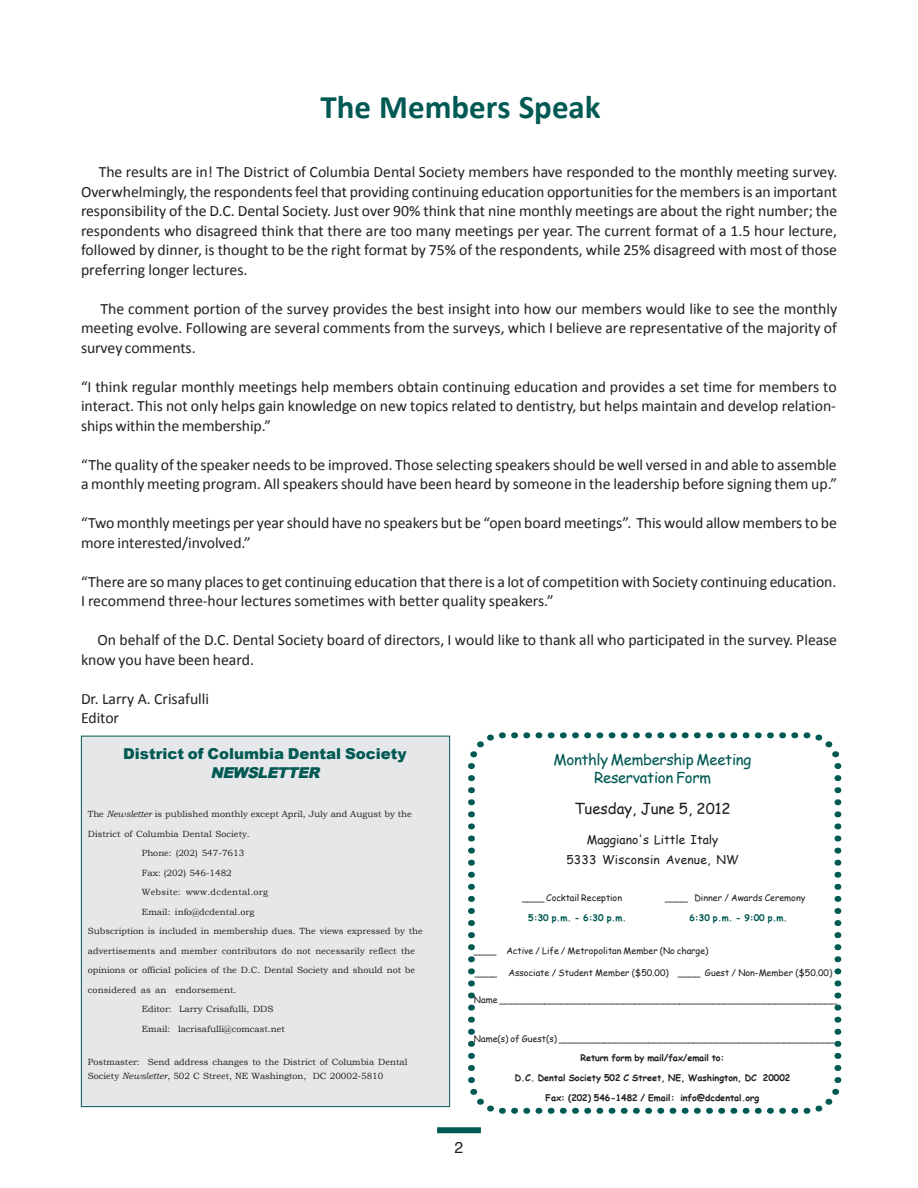
<style>
.page{position:relative;width:918px;height:1188px;background:#fff}
.page>*{position:absolute;margin:0;border:0;box-sizing:border-box;transform-origin:0 0}
.t1{font:700 33px "Calibri";color:#005953}
.t2{font:15.75px/19.5px "Calibri";color:#231f20}
.t3{font:15.75px "Helvetica";color:#231f20}
.t4{font:15.75px "Helvetica Neue";color:#231f20}
.t5{font:15px/18px "Comic Sans MS";letter-spacing:-.02em;color:#005953;text-align:center}
.t6{font:900 15px "Arial";color:#005953}
.t7{font:15px "Comic Sans MS";color:#231f20}
.t8{font:italic 900 15px "Arial";color:#005953}
.t9{font:12px/20.5px "Comic Sans MS";letter-spacing:.02em;color:#231f20;text-align:center}
.t10{font:9px/14.4px "Bookman Old Style";color:#231f20}
.t11{font:9px "Comic Sans MS";color:#231f20}
.t12{font:700 9px/19.5px "Comic Sans MS";color:#231f20;text-align:center}
.t13{font:700 9px "Comic Sans MS";color:#005953}
.t14{font:9px "Bookman Old Style";letter-spacing:.03em;color:#231f20}
.s1{font-style:italic}
</style>
<div class="page">
<div style="left:437px;top:1127px;width:44px;height:6px;background:#005953"></div>
<hr style="left:436px;top:1124px;width:44px;height:1px;background:#005953">
<svg style="left:468px;top:732px;width:374px;height:382px"></svg>
<div style="left:81px;top:736px;width:369px;height:371px;background:#e6e7e9"></div>
<div style="left:81px;top:736px;width:369px;height:371px;border:1px solid #005953"></div>
<h1 class="t1" style="left:321px;top:86px;width:282px">The Members Speak</h1>
<p class="t2" style="left:81px;top:161px;width:758px;text-align:justify;text-indent:18px">The results are in! The District of Columbia Dental Society members have responded to the monthly meeting survey.<br>Overwhelmingly, the respondents feel that providing continuing education opportunities for the members is an important responsibility of the D.C. Dental Society. Just over 90% think that nine monthly meetings are about the right number; the respondents who disagreed think that there are too many meetings per year. The current format of a 1.5 hour lecture, followed by dinner, is thought to be the right format by 75% of the respondents, while 25% disagreed with most of those preferring longer lectures.</p>
<p class="t2" style="left:81px;top:298px;width:758px;text-align:justify;text-indent:19px">The comment portion of the survey provides the best insight into how our members would like to see the monthly meeting evolve. Following are several comments from the surveys, which I believe are representative of the majority of survey comments.</p>
<p class="t2" style="left:81px;top:376px;width:757px;text-align:justify">“I think regular monthly meetings help members obtain continuing education and provides a set time for members to interact. This not only helps gain knowledge on new topics related to dentistry, but helps maintain and develop relation&shy;ships within the membership.”</p>
<p class="t2" style="left:81px;top:454px;width:758px">“The quality of the speaker needs to be improved. Those selecting speakers should be well versed in and able to assemble a monthly meeting program. All speakers should have been heard by someone in the leadership before signing them up.”</p>
<p class="t2" style="left:81px;top:512px;width:757px">“Two monthly meetings per year should have no speakers but be “open board meetings”. This would allow members to be more interested/involved.”</p>
<p class="t2" style="left:81px;top:571px;width:757px">“There are so many places to get continuing education that there is a lot of competition with Society continuing education.<br>I recommend three-hour lectures sometimes with better quality speakers.”</p>
<p class="t2" style="left:81px;top:629px;width:758px;text-indent:17px">On behalf of the D.C. Dental Society board of directors, I would like to thank all who participated in the survey. Please know you have been heard.</p>
<p class="t2" style="left:81px;top:688px;width:130px">Dr. Larry A. Crisafulli<br>Editor</p>
<p class="t6" style="left:123px;top:743px;width:285px">District of Columbia Dental Society</p>
<p class="t8" style="left:210px;top:762px;width:115px">NEWSLETTER</p>
<p class="t10" style="left:88px;top:807px;width:326px">The <span class="s1">Newsletter</span> is published monthly except April, July and August by the</p>
<p class="t10" style="left:88px;top:827px;width:163px">District of Columbia Dental Society.</p>
<p class="t10" style="left:142px;top:846px;width:104px">Phone: (202) 547-7613</p>
<p class="t10" style="left:142px;top:866px;width:92px">Fax: (202) 546-1482</p>
<p class="t14" style="left:142px;top:886px;width:128px">Website: www.dcdental.org</p>
<p class="t10" style="left:142px;top:905px;width:114px">Email: info@dcdental.org</p>
<p class="t10" style="left:88px;top:924px;width:337px">Subscription is included in membership dues. The views expressed by the</p>
<p class="t10" style="left:88px;top:944px;width:329px">advertisements and member contributors do not necessarily reflect the</p>
<p class="t10" style="left:88px;top:963px;width:329px">opinions or official policies of the D.C. Dental Society and should not be</p>
<p class="t10" style="left:88px;top:983px;width:150px">considered as an endorsement.</p>
<p class="t10" style="left:142px;top:1002px;width:133px">Editor: Larry Crisafulli, DDS</p>
<p class="t10" style="left:142px;top:1022px;width:144px">Email: lacrisafulli@comcast.net</p>
<p class="t10" style="left:88px;top:1055px;width:321px">Postmaster: Send address changes to the District of Columbia Dental<br>Society <span class="s1">Newsletter</span>, 502 C Street, NE Washington, DC 20002-5810</p>
<p class="t5" style="left:554px;top:750px;width:199px">Monthly Membership Meeting<br>Reservation Form</p>
<p class="t7" style="left:574px;top:797px;width:158px">Tuesday, June 5, 2012</p>
<p class="t9" style="left:566px;top:829px;width:174px">Maggiano's Little Italy<br>5333 Wisconsin Avenue, NW</p>
<p class="t11" style="left:522px;top:891px;width:102px">____ Cocktail Reception</p>
<p class="t11" style="left:665px;top:891px;width:142px">____ Dinner / Awards Ceremony</p>
<p class="t13" style="left:528px;top:911px;width:99px">5:30 p.m. - 6:30 p.m.</p>
<p class="t13" style="left:689px;top:911px;width:99px">6:30 p.m. - 9:00 p.m.</p>
<p class="t11" style="left:474px;top:944px;width:236px">____ Active / Life / Metropolitan Member (No charge)</p>
<p class="t11" style="left:475px;top:966px;width:359px">____ Associate / Student Member ($50.00) ____ Guest / Non-Member ($50.00)</p>
<p class="t11" style="left:474px;top:993px;width:365px">Name ____________________________________________________________</p>
<p class="t11" style="left:474px;top:1032px;width:362px">Name(s) of Guest(s) _________________________________________________</p>
<p class="t12" style="left:515px;top:1048px;width:277px">Return form by mail/fax/email to:<br>D.C. Dental Society 502 C Street, NE, Washington, DC 20002<br>Fax: (202) 546-1482 / Email: info@dcdental.org</p>
<p class="t4" style="left:454px;top:1129px;width:10px">2</p>
<p class="t3" style="left:455px;top:1135px;width:10px">2</p>
</div>
